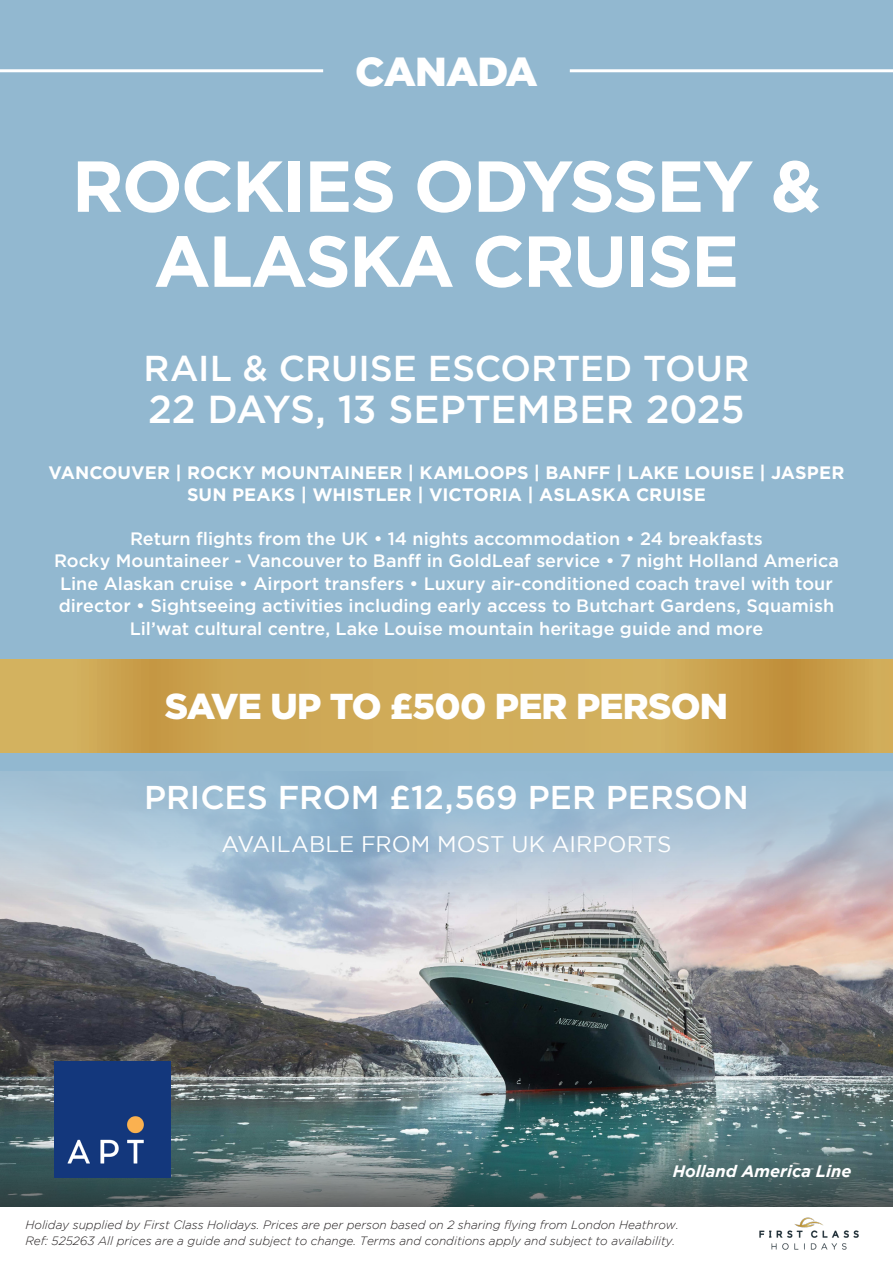
<style>
.page{position:relative;width:893px;height:1263px;background:#fff}
.page>*{position:absolute;margin:0;border:0;box-sizing:border-box;transform-origin:0 0}
.t1{font:700 72px/75px "Gotham";letter-spacing:-.03em;color:#fff;text-align:center}
.t2{font:900 40.5px "Gotham";letter-spacing:-.02em;color:#fff}
.t3{font:500 39px "Gotham";color:#fff}
.t4{font:500 36px "Gotham";color:#fff}
.t5{font:900 36px "Gotham";letter-spacing:-.02em;color:#fff}
.t6{font:500 33px "Gotham";letter-spacing:-.005em;color:#fff}
.t7{font:22.5px "Gotham";color:#fff}
.t8{font:500 18px/22.5px "Gotham";color:#fff;text-align:center}
.t9{font:700 18px/22.5px "Gotham";letter-spacing:.005em;color:#fff;text-align:center}
.t10{font:italic 700 16.5px "Gotham";color:#fff}
.t11{font:italic 300 12px "Gotham";color:#231f20}
</style>
<div class="page">
<div style="left:0;top:0;width:893px;height:1219px;background:#92b8d0"></div>
<img style="left:0;top:771px;width:893px;height:359px">
<svg style="left:0;top:1130px;width:893px;height:78px;background:#526e70"></svg>
<div style="left:0;top:1208px;width:893px;height:55px;background:#fff"></div>
<hr style="left:570px;top:69px;width:323px;height:3px;background:#fff">
<hr style="left:0;top:69px;width:323px;height:3px;background:#fff">
<img style="left:759px;top:1217px;width:100px;height:33px">
<svg style="left:0;top:659px;width:893px;height:94px;background:#cda754"></svg>
<div style="left:54px;top:1061px;width:117px;height:116px;background:#13377c"></div>
<p class="t2" style="left:355px;top:48px;width:184px">CANADA</p>
<p class="t1" style="left:72px;top:147px;width:751px">ROCKIES ODYSSEY &amp;<br>ALASKA CRUISE</p>
<p class="t4" style="left:143px;top:345px;width:608px">RAIL &amp; CRUISE ESCORTED TOUR</p>
<p class="t3" style="left:148px;top:384px;width:598px">22 DAYS, 13 SEPTEMBER 2025</p>
<p class="t9" style="left:49px;top:461px;width:797px">VANCOUVER | ROCKY MOUNTAINEER | KAMLOOPS | BANFF | LAKE LOUISE | JASPER<br>SUN PEAKS | WHISTLER | VICTORIA | ASLASKA CRUISE</p>
<p class="t8" style="left:54px;top:527px;width:786px">Return flights from the UK • 14 nights accommodation • 24 breakfasts<br>Rocky Mountaineer - Vancouver to Banff in GoldLeaf service • 7 night Holland America Line Alaskan cruise • Airport transfers • Luxury air-conditioned coach travel with tour director • Sightseeing activities including early access to Butchart Gardens, Squamish Lil’wat cultural centre, Lake Louise mountain heritage guide and more</p>
<p class="t5" style="left:165px;top:685px;width:565px">SAVE UP TO £500 PER PERSON</p>
<p class="t6" style="left:144px;top:775px;width:606px">PRICES FROM £12,569 PER PERSON</p>
<p class="t7" style="left:221px;top:831px;width:452px">AVAILABLE FROM MOST UK AIRPORTS</p>
<p class="t10" style="left:673px;top:1162px;width:180px">Holland America Line</p>
<p class="t11" style="left:26px;top:1218px;width:655px">Holiday supplied by First Class Holidays. Prices are per person based on 2 sharing flying from London Heathrow.</p>
<p class="t11" style="left:26px;top:1234px;width:651px">Ref: 525263 All prices are a guide and subject to change. Terms and conditions apply and subject to availability.</p>
</div>
